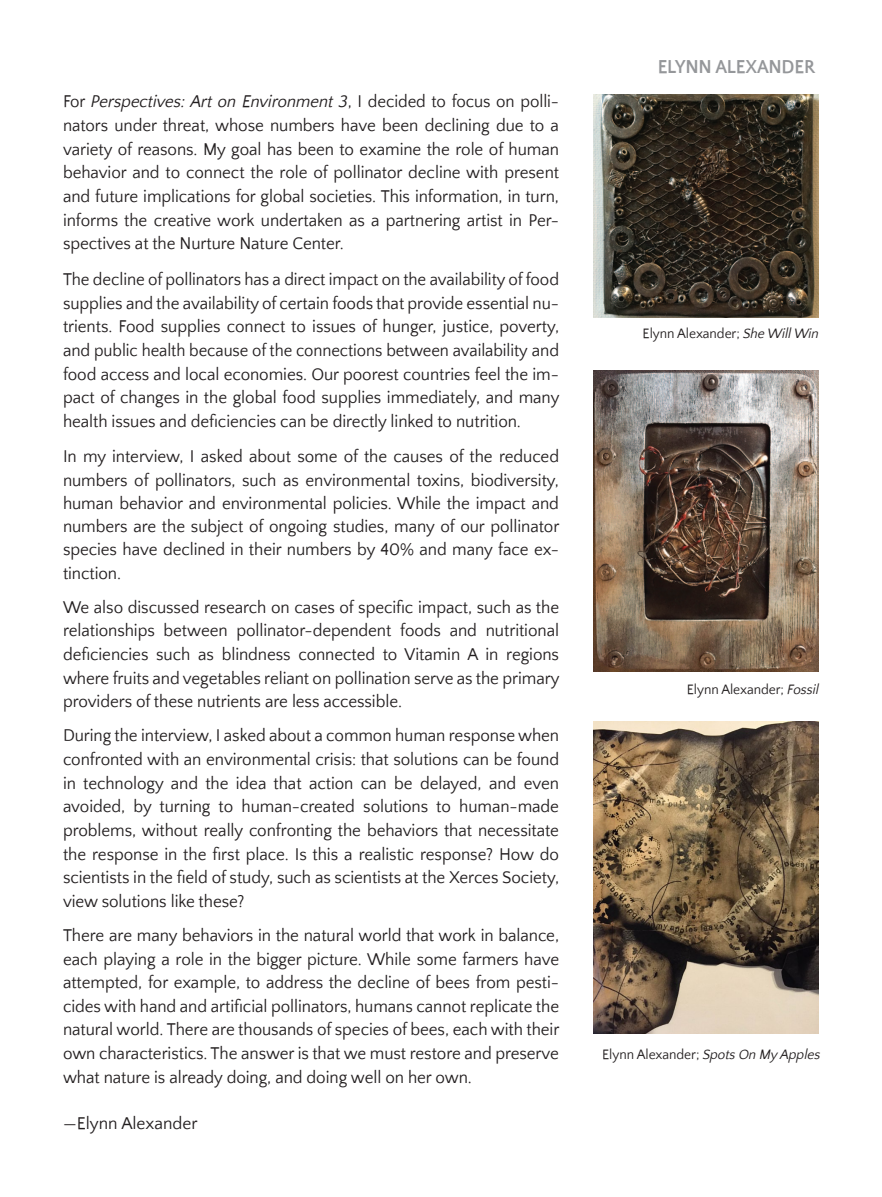
<style>
.page{position:relative;width:882px;height:1197px;background:#fff}
.page>*{position:absolute;margin:0;border:0;box-sizing:border-box;transform-origin:0 0}
.t1{font:700 19.25px "Quattrocento Sans";letter-spacing:-.01em;color:#95979a;scale:.96 1}
.t2{font:17.5px/23.6px "Quattrocento Sans";letter-spacing:-.005em;color:#231f20;text-align:justify}
.t3{font:17.5px/23.6px "Quattrocento Sans";letter-spacing:-.005em;color:#231f20;text-align:justify;scale:.96 1}
.t4{font:14px "Quattrocento Sans";letter-spacing:-.005em;color:#231f20}
.s1{font-style:italic}
</style>
<div class="page">
<img style="left:593px;top:370px;width:226px;height:302px">
<img style="left:593px;top:722px;width:226px;height:312px">
<img style="left:593px;top:95px;width:226px;height:222px">
<p class="t3" style="left:63px;top:90px;width:518px">For <span class="s1">Perspectives: Art on Environment 3</span>, I decided to focus on polli&shy;nators under threat, whose numbers have been declining due to a variety of reasons. My goal has been to examine the role of human behavior and to connect the role of pollinator decline with present and future implications for global societies. This information, in turn, informs the creative work undertaken as a partnering artist in Per&shy;spectives at the Nurture Nature Center.</p>
<p class="t3" style="left:63px;top:268px;width:519px">The decline of pollinators has a direct impact on the availability of food supplies and the availability of certain foods that provide essential nu&shy;trients. Food supplies connect to issues of hunger, justice, poverty, and public health because of the connections between availability and food access and local economies. Our poorest countries feel the im&shy;pact of changes in the global food supplies immediately, and many health issues and deficiencies can be directly linked to nutrition.</p>
<p class="t2" style="left:63px;top:446px;width:498px">In my interview, I asked about some of the causes of the reduced numbers of pollinators, such as environmental toxins, biodiversity, human behavior and environmental policies. While the impact and numbers are the subject of ongoing studies, many of our pollinator species have declined in their numbers by 40% and many face ex&shy;tinction.</p>
<p class="t2" style="left:63px;top:596px;width:498px">We also discussed research on cases of specific impact, such as the relationships between pollinator-dependent foods and nutritional deficiencies such as blindness connected to Vitamin A in regions where fruits and vegetables reliant on pollination serve as the primary providers of these nutrients are less accessible.</p>
<p class="t2" style="left:63px;top:725px;width:498px">During the interview, I asked about a common human response when confronted with an environmental crisis: that solutions can be found in technology and the idea that action can be delayed, and even avoided, by turning to human-created solutions to human-made problems, without really confronting the behaviors that necessitate the response in the first place. Is this a realistic response? How do scientists in the field of study, such as scientists at the Xerces Society, view solutions like these?</p>
<p class="t2" style="left:63px;top:924px;width:498px">There are many behaviors in the natural world that work in balance, each playing a role in the bigger picture. While some farmers have attempted, for example, to address the decline of bees from pesti&shy;cides with hand and artificial pollinators, humans cannot replicate the natural world. There are thousands of species of bees, each with their own characteristics. The answer is that we must restore and preserve what nature is already doing, and doing well on her own.</p>
<p class="t2" style="left:63px;top:1112px;width:136px">—Elynn Alexander</p>
<p class="t1" style="left:658px;top:57px;width:166px">ELYNN ALEXANDER</p>
<p class="t4" style="left:643px;top:326px;width:178px">Elynn Alexander; <span class="s1">She Will Win</span></p>
<p class="t4" style="left:687px;top:682px;width:134px">Elynn Alexander; <span class="s1">Fossil</span></p>
<p class="t4" style="left:602px;top:1047px;width:220px">Elynn Alexander; <span class="s1">Spots On My Apples</span></p>
</div>
